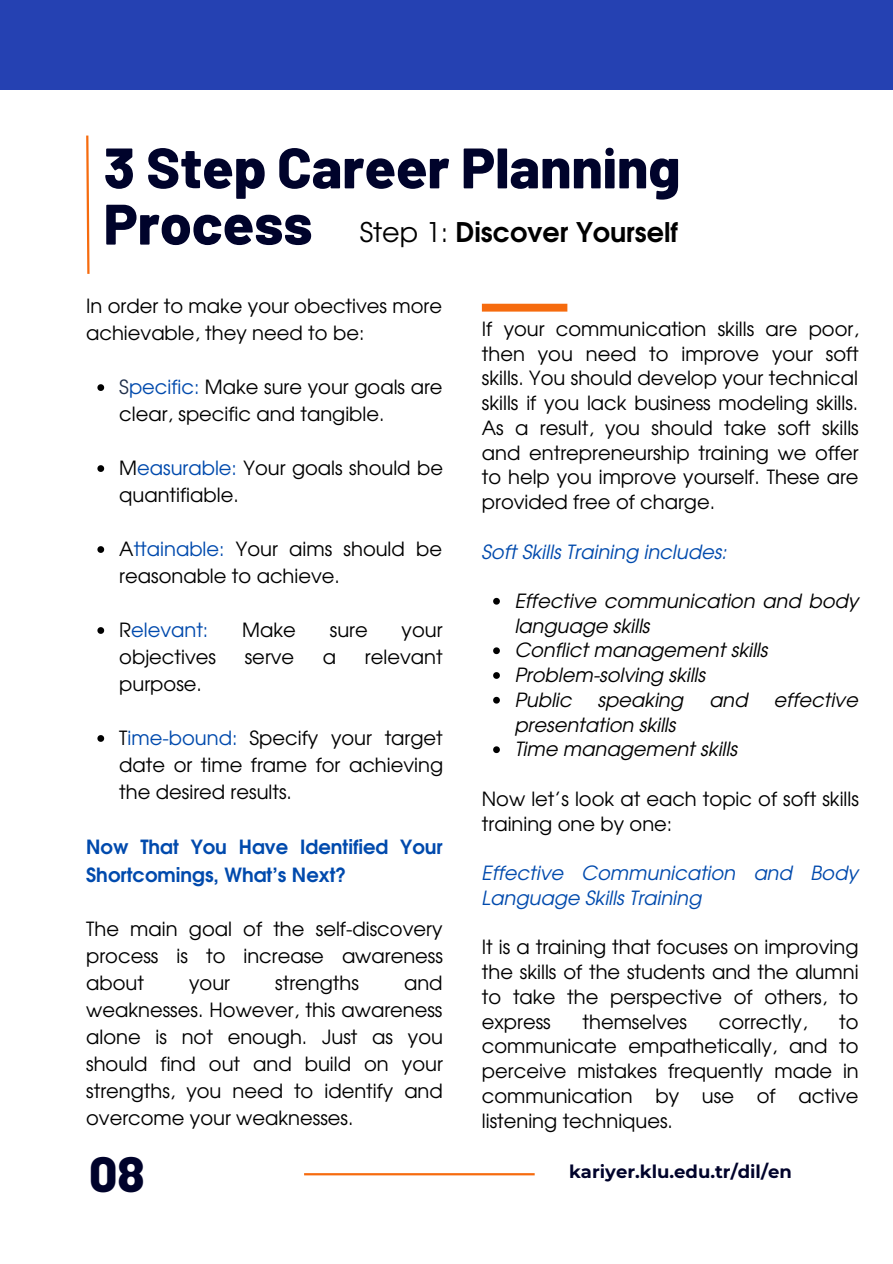
<style>
.page{position:relative;width:893px;height:1264px;background:#fff}
.page>*{position:absolute;margin:0;border:0;box-sizing:border-box;transform-origin:0 0}
.t1{font:800 57px/56.2px "Barlow";color:#00032b}
.t2{font:800 49.5px "Barlow";color:#00032b}
.t3{font:700 27px "Te X Gyre Adventor";color:#000}
.t4{font:19.5px/24.8px "Te X Gyre Adventor";color:#000;text-align:justify}
.t5{font:italic 19.5px/24.8px "Te X Gyre Adventor";color:#000}
.t6{font:italic 19.5px/24.8px "Te X Gyre Adventor";color:#004aad}
.t7{font:700 19.5px/28px "Te X Gyre Adventor";color:#004aad}
.t8{font:19.5px "Te X Gyre Adventor";color:#004aad}
.t9{font:700 18px "Montserrat";color:#00032b}
.s1{font-weight:400}
.s2{color:#202f4a}
.s3{color:#004aad}
.s4{color:#000}
</style>
<div class="page">
<svg style="left:86px;top:135px;width:4px;height:139px"></svg>
<div style="left:0;top:0;width:892px;height:89px;background:#2541b2"></div>
<hr style="left:304px;top:1173px;width:230px;height:2px;background:#f66b0e">
<div style="left:482px;top:304px;width:85px;height:7px;background:#f66b0e"></div>
<svg style="left:97px;top:384px;width:7px;height:7px"></svg>
<svg style="left:97px;top:465px;width:7px;height:7px"></svg>
<svg style="left:97px;top:546px;width:7px;height:7px"></svg>
<svg style="left:97px;top:627px;width:7px;height:7px"></svg>
<svg style="left:97px;top:735px;width:7px;height:6px"></svg>
<svg style="left:493px;top:598px;width:7px;height:6px"></svg>
<svg style="left:493px;top:647px;width:7px;height:7px"></svg>
<svg style="left:493px;top:672px;width:7px;height:7px"></svg>
<svg style="left:493px;top:697px;width:7px;height:6px"></svg>
<svg style="left:493px;top:746px;width:7px;height:7px"></svg>
<p class="t1" style="left:104px;top:137px;width:578px">3 Step Career Planning<br>Process</p>
<p class="t3" style="left:359px;top:209px;width:320px"><span class="s1">Step 1:</span> Discover Yourself</p>
<p class="t4" style="left:86px;top:291px;width:357px;line-height:27px">In order to make your obectives more achievable, they need to be:</p>
<p class="t4" style="left:119px;top:372px;width:325px;line-height:27px"><span class="s2">S</span><span class="s3">pecific:</span> Make sure your goals are clear, specific and tangible.</p>
<p class="t4" style="left:119px;top:453px;width:325px;line-height:27px">M<span class="s3">easurable:</span> Your goals should be quantifiable.</p>
<p class="t4" style="left:119px;top:534px;width:324px;line-height:27px">A<span class="s3">ttainable:</span> Your aims should be reasonable to achieve.</p>
<p class="t8" style="left:119px;top:614px;width:91px"><span class="s4">R</span>elevant:</p>
<p class="t4" style="left:242px;top:616px;width:55px">Make</p>
<p class="t4" style="left:330px;top:616px;width:39px">sure</p>
<p class="t4" style="left:401px;top:616px;width:42px">your</p>
<p class="t4" style="left:119px;top:643px;width:98px">objectives</p>
<p class="t4" style="left:245px;top:643px;width:51px">serve</p>
<p class="t4" style="left:323px;top:643px;width:15px">a</p>
<p class="t4" style="left:365px;top:643px;width:79px">relevant</p>
<p class="t4" style="left:119px;top:670px;width:84px">purpose.</p>
<p class="t4" style="left:119px;top:723px;width:325px;line-height:27px">T<span class="s3">ime-bound:</span> Specify your target date or time frame for achieving the desired results.</p>
<p class="t7" style="left:86px;top:831px;width:358px">Now That You Have Identified Your<br>Shortcomings, What’s Next?</p>
<p class="t4" style="left:86px;top:914px;width:358px;line-height:27px">The main goal of the self-discovery process is to increase awareness about</p>
<p class="t4" style="left:86px;top:968px;width:358px;line-height:27px;text-indent:318px">and weaknesses. However, this awareness alone is not enough. Just as you should find out and build on your strengths, you need to identify and overcome your weaknesses.</p>
<p class="t4" style="left:189px;top:969px;width:42px">your</p>
<p class="t4" style="left:275px;top:969px;width:85px">strengths</p>
<p class="t2" style="left:89px;top:1142px;width:57px">08</p>
<p class="t4" style="left:482px;top:315px;width:378px">If your communication skills are poor, then you need to improve your soft skills. You should develop your technical skills if you lack business modeling skills.<br>As a result, you should take soft skills and entrepreneurship training we offer to help you improve yourself. These are provided free of charge.</p>
<p class="t6" style="left:482px;top:537px;width:247px">Soft Skills Training includes:</p>
<p class="t5" style="left:515px;top:587px;width:345px">Effective communication and body language skills</p>
<p class="t5" style="left:515px;top:636px;width:254px">Conflict management skills</p>
<p class="t5" style="left:515px;top:661px;width:192px">Problem-solving skills</p>
<p class="t5" style="left:515px;top:686px;width:59px">Public</p>
<p class="t5" style="left:598px;top:686px;width:87px">speaking</p>
<p class="t5" style="left:709px;top:686px;width:40px">and</p>
<p class="t5" style="left:774px;top:686px;width:86px">effective</p>
<p class="t5" style="left:515px;top:711px;width:162px">presentation skills</p>
<p class="t5" style="left:515px;top:735px;width:224px">Time management skills</p>
<p class="t4" style="left:482px;top:785px;width:378px">Now let’s look at each topic of soft skills training one by one:</p>
<p class="t6" style="left:482px;top:859px;width:378px">Effective Communication and Body<br>Language Skills Training</p>
<p class="t4" style="left:482px;top:933px;width:378px">It is a training that focuses on improving the skills of the students and the alumni to take the perspective of others, to express</p>
<p class="t4" style="left:482px;top:1007px;width:378px;text-indent:357px">to communicate empathetically, and to perceive mistakes frequently made in communication by use of active listening techniques.</p>
<p class="t9" style="left:569px;top:1160px;width:224px">kariyer.klu.edu.tr/dil/en</p>
<p class="t4" style="left:582px;top:1007px;width:106px">themselves</p>
<p class="t4" style="left:718px;top:1007px;width:90px">correctly,</p>
</div>
